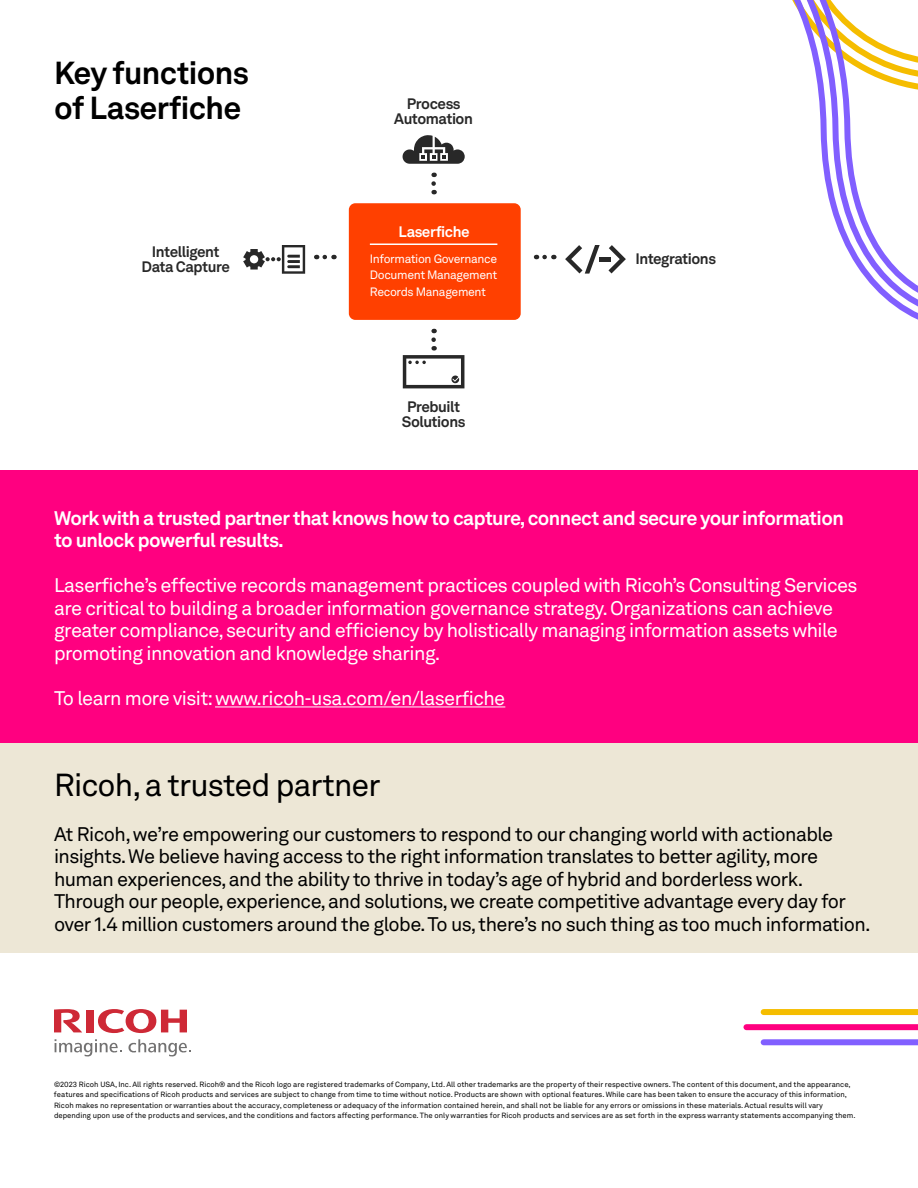
<style>
.page{position:relative;width:918px;height:1188px;background:#fff}
.page>*{position:absolute;margin:0;border:0;box-sizing:border-box;transform-origin:0 0}
.t1{font:700 31.5px/34.5px "Akkurat LL";letter-spacing:-.02em;color:#000}
.t2{font:31.5px "Akkurat LL";letter-spacing:-.03em;color:#000}
.t3{font:19.5px/22.5px "Akkurat LL";letter-spacing:-.03em;color:#000}
.t4{font:19.5px/22.5px "Akkurat LL";letter-spacing:-.03em;color:#fff}
.t5{font:700 19.5px/22.5px "Akkurat LL";letter-spacing:-.03em;color:#fff}
.t6{font:700 15px/15px "Akkurat LL";letter-spacing:-.03em;color:#282828;text-align:center}
.t7{font:700 15px "Akkurat LL";letter-spacing:-.03em;color:#fff}
.t8{font:12px/16.5px "Akkurat LL";letter-spacing:-.03em;color:#fff}
.t9{font:7.5px/10.5px "Akkurat LL";color:#000}
</style>
<div class="page">
<div style="left:0;top:743px;width:918px;height:210px;background:#ede7d6"></div>
<div style="left:0;top:470px;width:918px;height:273px;background:#ff0080"></div>
<div style="left:764px;top:1039px;width:154px;height:6px;background:#815fff"></div>
<div style="left:746px;top:1024px;width:172px;height:6px;background:#ff0080"></div>
<div style="left:764px;top:1009px;width:154px;height:6px;background:#f5bd00"></div>
<svg style="left:98px;top:1009px;width:89px;height:24px"></svg>
<div style="left:86px;top:1010px;width:8px;height:22px;background:#ce2936"></div>
<svg style="left:54px;top:1009px;width:28px;height:23px"></svg>
<svg style="left:55px;top:1039px;width:67px;height:18px"></svg>
<svg style="left:128px;top:1039px;width:63px;height:18px"></svg>
<hr style="left:215px;top:706px;width:290px;height:1px;background:#fff">
<svg style="left:792px;top:0;width:126px;height:320px"></svg>
<div style="left:349px;top:203px;width:172px;height:117px;background:#ff4000;border-radius:6px"></div>
<svg style="left:431px;top:184px;width:5px;height:10px"></svg>
<svg style="left:536px;top:255px;width:9px;height:4px"></svg>
<svg style="left:316px;top:255px;width:9px;height:4px"></svg>
<svg style="left:403px;top:135px;width:62px;height:29px"></svg>
<svg style="left:403px;top:340px;width:61px;height:48px"></svg>
<svg style="left:243px;top:245px;width:62px;height:29px"></svg>
<svg style="left:608px;top:245px;width:18px;height:28px"></svg>
<svg style="left:565px;top:245px;width:35px;height:29px"></svg>
<hr style="left:599px;top:257px;width:11px;height:4px;background:#282828">
<hr style="left:370px;top:244px;width:127px;height:1px;background:#fff">
<h1 class="t1" style="left:54px;top:54px;width:196px">Key functions of Laserfiche</h1>
<h3 class="t6" style="left:142px;top:243px;width:90px">Intelligent<br>Data Capture</h3>
<h3 class="t6" style="left:394px;top:95px;width:80px">Process<br>Automation</h3>
<h3 class="t7" style="left:399px;top:220px;width:73px">Laserfiche</h3>
<h3 class="t8" style="left:370px;top:250px;width:129px">Information Governance</h3>
<h3 class="t6" style="left:635px;top:251px;width:82px">Integrations</h3>
<h3 class="t8" style="left:370px;top:266px;width:129px">Document Management<br>Records Management</h3>
<h3 class="t6" style="left:402px;top:398px;width:65px">Prebuilt<br>Solutions</h3>
<h2 class="t5" style="left:54px;top:505px;width:791px">Work with a trusted partner that knows how to capture, connect and secure your information to unlock powerful results.</h2>
<p class="t4" style="left:54px;top:573px;width:805px">Laserfiche’s effective records management practices coupled with Ricoh’s Consulting Services are critical to building a broader information governance strategy. Organizations can achieve greater compliance, security and efficiency by holistically managing information assets while promoting innovation and knowledge sharing.</p>
<h2 class="t4" style="left:54px;top:686px;width:453px">To learn more visit: www.ricoh-usa.com/en/laserfiche</h2>
<h1 class="t2" style="left:54px;top:761px;width:328px">Ricoh, a trusted partner</h1>
<p class="t3" style="left:54px;top:822px;width:818px">At Ricoh, we’re empowering our customers to respond to our changing world with actionable insights. We believe having access to the right information translates to better agility, more human experiences, and the ability to thrive in today’s age of hybrid and borderless work.<br>Through our people, experience, and solutions, we create competitive advantage every day for over 1.4 million customers around the globe. To us, there’s no such thing as too much information.</p>
<p class="t9" style="left:54px;top:1078px;width:803px">©2023 Ricoh USA, Inc. All rights reserved. Ricoh® and the Ricoh logo are registered trademarks of Company, Ltd. All other trademarks are the property of their respective owners. The content of this document, and the appearance, features and specifications of Ricoh products and services are subject to change from time to time without notice. Products are shown with optional features. While care has been taken to ensure the accuracy of this information, Ricoh makes no representation or warranties about the accuracy, completeness or adequacy of the information contained herein, and shall not be liable for any errors or omissions in these materials. Actual results will vary depending upon use of the products and services, and the conditions and factors affecting performance. The only warranties for Ricoh products and services are as set forth in the express warranty statements accompanying them.</p>
</div>
